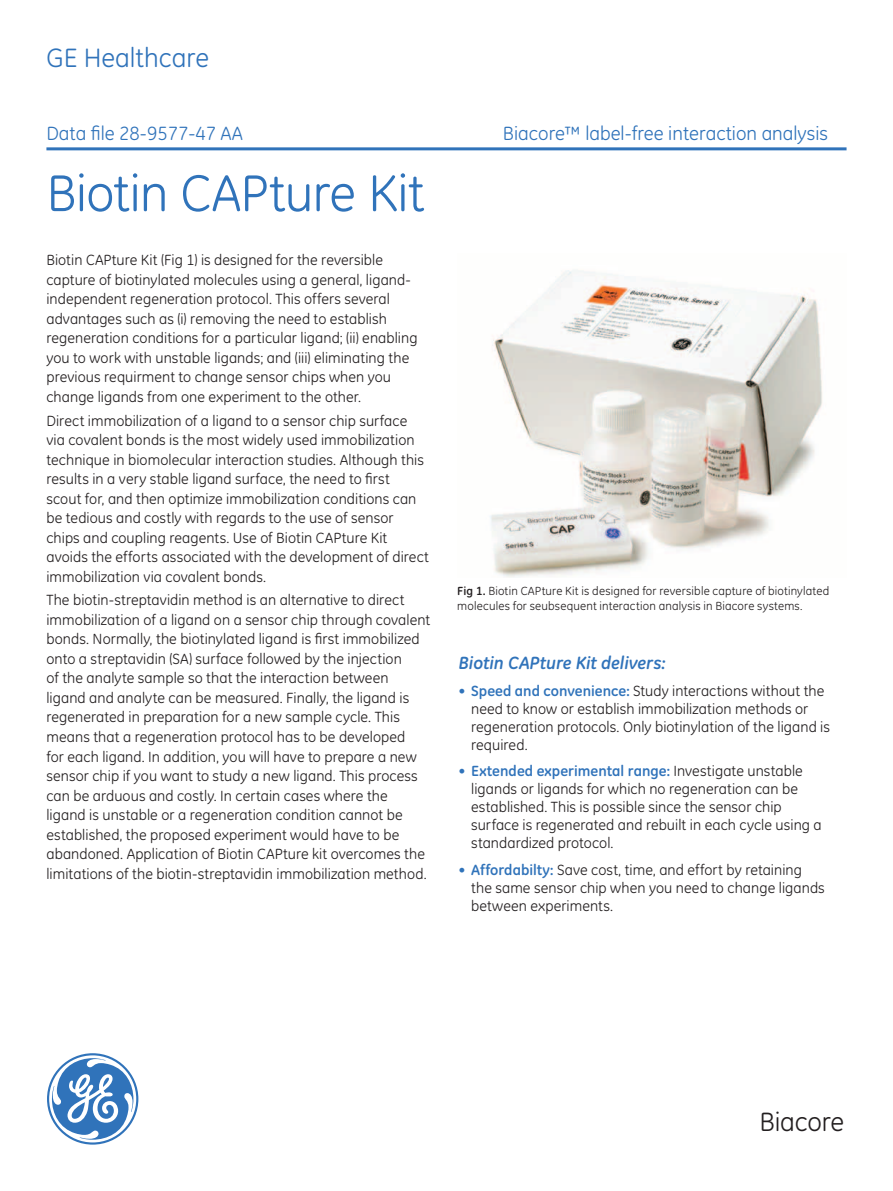
<style>
.page{position:relative;width:893px;height:1191px;background:#fff}
.page>*{position:absolute;margin:0;border:0;box-sizing:border-box;transform-origin:0 0}
.t1{font:52.5px "GE Inspira";letter-spacing:-.01em;color:#3073ba}
.t2{font:27px "GE Inspira";color:#3073ba}
.t3{font:27px "GE Inspira";letter-spacing:-.005em;color:#231f20}
.t4{font:19.5px "GE Inspira";color:#3073ba}
.t5{font:italic 700 18px "GE Inspira";letter-spacing:-.005em;color:#3073ba}
.t6{font:15px/19.5px "GE Inspira";letter-spacing:.005em;color:#231f20}
.t7{font:12px/15px "GE Inspira";letter-spacing:.015em;color:#231f20}
.s1{font-weight:700}
.s2{font-weight:700;color:#3073ba}
</style>
<div class="page">
<hr style="left:46px;top:147px;width:800px;height:3px;background:#3073ba">
<svg style="left:47px;top:1053px;width:91px;height:91px"></svg>
<img style="left:490px;top:270px;width:333px;height:307px">
<h2 class="t2" style="left:46px;top:42px;width:164px">GE Healthcare</h2>
<h3 class="t4" style="left:46px;top:122px;width:198px">Data file 28-9577-47 AA</h3>
<h3 class="t4" style="left:503px;top:122px;width:327px">Biacore™ label-free interaction analysis</h3>
<h1 class="t1" style="left:46px;top:163px;width:380px">Biotin CAPture Kit</h1>
<p class="t6" style="left:46px;top:250px;width:373px">Biotin CAPture Kit (Fig 1) is designed for the reversible capture of biotinylated molecules using a general, ligand&shy;independent regeneration protocol. This offers several advantages such as (i) removing the need to establish regeneration conditions for a particular ligand; (ii) enabling you to work with unstable ligands; and (iii) eliminating the previous requirment to change sensor chips when you change ligands from one experiment to the other.</p>
<p class="t6" style="left:46px;top:411px;width:384px">Direct immobilization of a ligand to a sensor chip surface via covalent bonds is the most widely used immobilization technique in biomolecular interaction studies. Although this results in a very stable ligand surface, the need to first<br>scout for, and then optimize immobilization conditions can be tedious and costly with regards to the use of sensor chips and coupling reagents. Use of Biotin CAPture Kit avoids the efforts associated with the development of direct immobilization via covalent bonds.</p>
<p class="t6" style="left:46px;top:590px;width:385px">The biotin-streptavidin method is an alternative to direct immobilization of a ligand on a sensor chip through covalent bonds. Normally, the biotinylated ligand is first immobilized onto a streptavidin (SA) surface followed by the injection<br>of the analyte sample so that the interaction between ligand and analyte can be measured. Finally, the ligand is regenerated in preparation for a new sample cycle. This means that a regeneration protocol has to be developed<br>for each ligand. In addition, you will have to prepare a new sensor chip if you want to study a new ligand. This process can be arduous and costly. In certain cases where the ligand is unstable or a regeneration condition cannot be established, the proposed experiment would have to be abandoned. Application of Biotin CAPture kit overcomes the limitations of the biotin-streptavidin immobilization method.</p>
<p class="t7" style="left:457px;top:583px;width:373px"><span class="s1">Fig 1.</span> Biotin CAPture Kit is designed for reversible capture of biotinylated molecules for seubsequent interaction analysis in Biacore systems.</p>
<p class="t5" style="left:458px;top:651px;width:209px">Biotin CAPture Kit delivers:</p>
<p class="t6" style="left:471px;top:681px;width:360px;line-height:18px;text-indent:-13px"><span class="s2">• Speed and convenience:</span> Study interactions without the need to know or establish immobilization methods or regeneration protocols. Only biotinylation of the ligand is required.</p>
<p class="t6" style="left:471px;top:762px;width:352px;line-height:18px;text-indent:-13px"><span class="s2">• Extended experimental range:</span> Investigate unstable ligands or ligands for which no regeneration can be established. This is possible since the sensor chip surface is regenerated and rebuilt in each cycle using a standardized protocol.</p>
<p class="t6" style="left:471px;top:860px;width:355px;line-height:18px;text-indent:-13px"><span class="s2">• Affordabilty:</span> Save cost, time, and effort by retaining the same sensor chip when you need to change ligands between experiments.</p>
<h2 class="t3" style="left:759px;top:1106px;width:86px">Biacore</h2>
</div>
